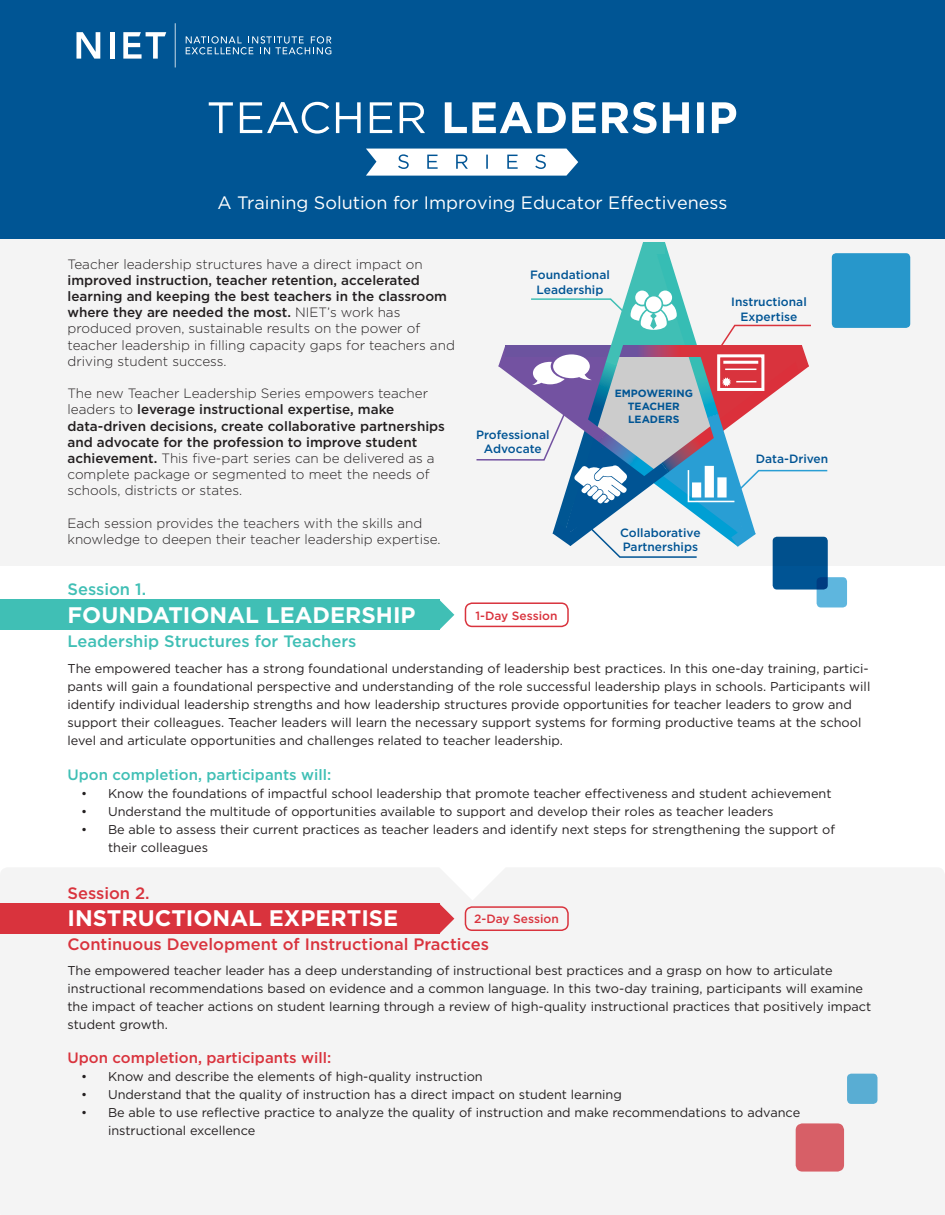
<style>
.page{position:relative;width:945px;height:1215px;background:#fff}
.page>*{position:absolute;margin:0;border:0;box-sizing:border-box;transform-origin:0 0}
.t1{font:700 22.5px "Gotham";color:#fff}
.t2{font:18px "Gotham";color:#fff}
.t3{font:500 16.5px "Gotham";color:#d9333d}
.t4{font:500 16.5px "Gotham";color:#40bfb5}
.t5{font:500 15px "Gotham";color:#40bfb5}
.t6{font:500 15px "Gotham";color:#d9333d}
.t7{font:300 13.5px/16.2px "Gotham";color:#231f20}
.t8{font:12.75px/18px "Gotham";color:#231f20}
.t9{font:500 12px "Gotham";color:#005494}
.t10{font:500 12px "Gotham";color:#d9333d}
.t11{font:700 10.5px "Gotham";color:#005594}
.s1{font-weight:500}
</style>
<div class="page">
<div style="left:0;top:238px;width:945px;height:327px;background:#f4f4f4"></div>
<div style="left:0;top:0;width:945px;height:238px;background:#005594"></div>
<div style="left:0;top:868px;width:945px;height:347px;background:#f4f4f4"></div>
<div style="left:847px;top:1074px;width:31px;height:30px;background:#59add3;border-radius:4px"></div>
<div style="left:796px;top:1123px;width:48px;height:49px;background:#d75f67;border-radius:7px"></div>
<svg style="left:76px;top:32px;width:24px;height:27px"></svg>
<div style="left:110px;top:32px;width:5px;height:27px;background:#fff"></div>
<svg style="left:123px;top:32px;width:43px;height:27px"></svg>
<hr style="left:175px;top:23px;width:1px;height:44px;background:#fff">
<svg style="left:186px;top:36px;width:145px;height:18px"></svg>
<div style="left:817px;top:577px;width:30px;height:30px;background:#5eb6de;border-radius:4px"></div>
<div style="left:0;top:600px;width:439px;height:30px;background:#40bfb5"></div>
<div style="left:0;top:904px;width:439px;height:30px;background:#d9333d"></div>
<div style="left:465px;top:602px;width:104px;height:25px;border:2px solid #d9333d;border-radius:7px"></div>
<div style="left:465px;top:906px;width:104px;height:25px;border:2px solid #d9333d;border-radius:7px"></div>
<div style="left:773px;top:537px;width:55px;height:53px;background:#005494;border-radius:4px"></div>
<div style="left:832px;top:253px;width:78px;height:75px;background:#2797cb;border-radius:4px"></div>
<svg style="left:439px;top:600px;width:15px;height:30px"></svg>
<svg style="left:424px;top:868px;width:82px;height:66px"></svg>
<svg style="left:476px;top:242px;width:352px;height:317px"></svg>
<svg style="left:366px;top:149px;width:212px;height:27px;background:#e0eaf2"></svg>
<svg style="left:209px;top:102px;width:527px;height:32px"></svg>
<p class="t2" style="left:218px;top:191px;width:511px">A Training Solution for Improving Educator Effectiveness</p>
<p class="t7" style="left:67px;top:255px;width:389px">Teacher leadership structures have a direct impact on <span class="s1">improved instruction, teacher retention, accelerated learning and keeping the best teachers in the classroom where they are needed the most.</span> NIET’s work has produced proven, sustainable results on the power of teacher leadership in filling capacity gaps for teachers and driving student success.</p>
<p class="t7" style="left:67px;top:385px;width:379px">The new Teacher Leadership Series empowers teacher leaders to <span class="s1">leverage instructional expertise, make data-driven decisions, create collaborative partnerships and advocate for the profession to improve student achievement.</span> This five-part series can be delivered as a complete package or segmented to meet the needs of schools, districts or states.</p>
<p class="t7" style="left:67px;top:515px;width:375px">Each session provides the teachers with the skills and knowledge to deepen their teacher leadership expertise.</p>
<p class="t4" style="left:68px;top:578px;width:80px">Session 1.</p>
<p class="t1" style="left:68px;top:600px;width:350px">FOUNDATIONAL LEADERSHIP</p>
<p class="t4" style="left:68px;top:630px;width:291px">Leadership Structures for Teachers</p>
<p class="t9" style="left:530px;top:267px;width:81px">Foundational</p>
<p class="t9" style="left:537px;top:281px;width:68px">Leadership</p>
<p class="t9" style="left:476px;top:427px;width:75px">Professional</p>
<p class="t9" style="left:484px;top:441px;width:59px">Advocate</p>
<p class="t10" style="left:475px;top:608px;width:84px">1-Day Session</p>
<p class="t11" style="left:615px;top:387px;width:80px">EMPOWERING</p>
<p class="t11" style="left:628px;top:399px;width:54px">TEACHER</p>
<p class="t11" style="left:628px;top:412px;width:53px">LEADERS</p>
<p class="t9" style="left:620px;top:525px;width:82px">Collaborative</p>
<p class="t9" style="left:623px;top:539px;width:77px">Partnerships</p>
<p class="t9" style="left:731px;top:294px;width:77px">Instructional</p>
<p class="t9" style="left:741px;top:308px;width:58px">Expertise</p>
<p class="t9" style="left:756px;top:451px;width:74px">Data-Driven</p>
<p class="t8" style="left:68px;top:659px;width:804px">The empowered teacher has a strong foundational understanding of leadership best practices. In this one-day training, partici&shy;pants will gain a foundational perspective and understanding of the role successful leadership plays in schools. Participants will identify individual leadership strengths and how leadership structures provide opportunities for teacher leaders to grow and support their colleagues. Teacher leaders will learn the necessary support systems for forming productive teams at the school level and articulate opportunities and challenges related to teacher leadership.</p>
<p class="t5" style="left:68px;top:765px;width:265px">Upon completion, participants will:</p>
<p class="t8" style="left:81px;top:784px;width:752px">• Know the foundations of impactful school leadership that promote teacher effectiveness and student achievement</p>
<p class="t8" style="left:81px;top:802px;width:694px">• Understand the multitude of opportunities available to support and develop their roles as teacher leaders</p>
<p class="t8" style="left:108px;top:820px;width:729px;text-indent:-27px">• Be able to assess their current practices as teacher leaders and identify next steps for strengthening the support of their colleagues</p>
<p class="t3" style="left:68px;top:882px;width:84px">Session 2.</p>
<p class="t1" style="left:68px;top:903px;width:332px">INSTRUCTIONAL EXPERTISE</p>
<p class="t3" style="left:68px;top:933px;width:423px">Continuous Development of Instructional Practices</p>
<p class="t10" style="left:474px;top:911px;width:86px">2-Day Session</p>
<p class="t8" style="left:68px;top:961px;width:805px">The empowered teacher leader has a deep understanding of instructional best practices and a grasp on how to articulate instructional recommendations based on evidence and a common language. In this two-day training, participants will examine the impact of teacher actions on student learning through a review of high-quality instructional practices that positively impact</p>
<p class="t8" style="left:68px;top:1015px;width:102px">student growth.</p>
<p class="t6" style="left:68px;top:1048px;width:265px">Upon completion, participants will:</p>
<p class="t8" style="left:81px;top:1067px;width:403px">• Know and describe the elements of high-quality instruction</p>
<p class="t8" style="left:81px;top:1085px;width:542px">• Understand that the quality of instruction has a direct impact on student learning</p>
<p class="t8" style="left:108px;top:1103px;width:694px;text-indent:-27px">• Be able to use reflective practice to analyze the quality of instruction and make recommendations to advance instructional excellence</p>
</div>
